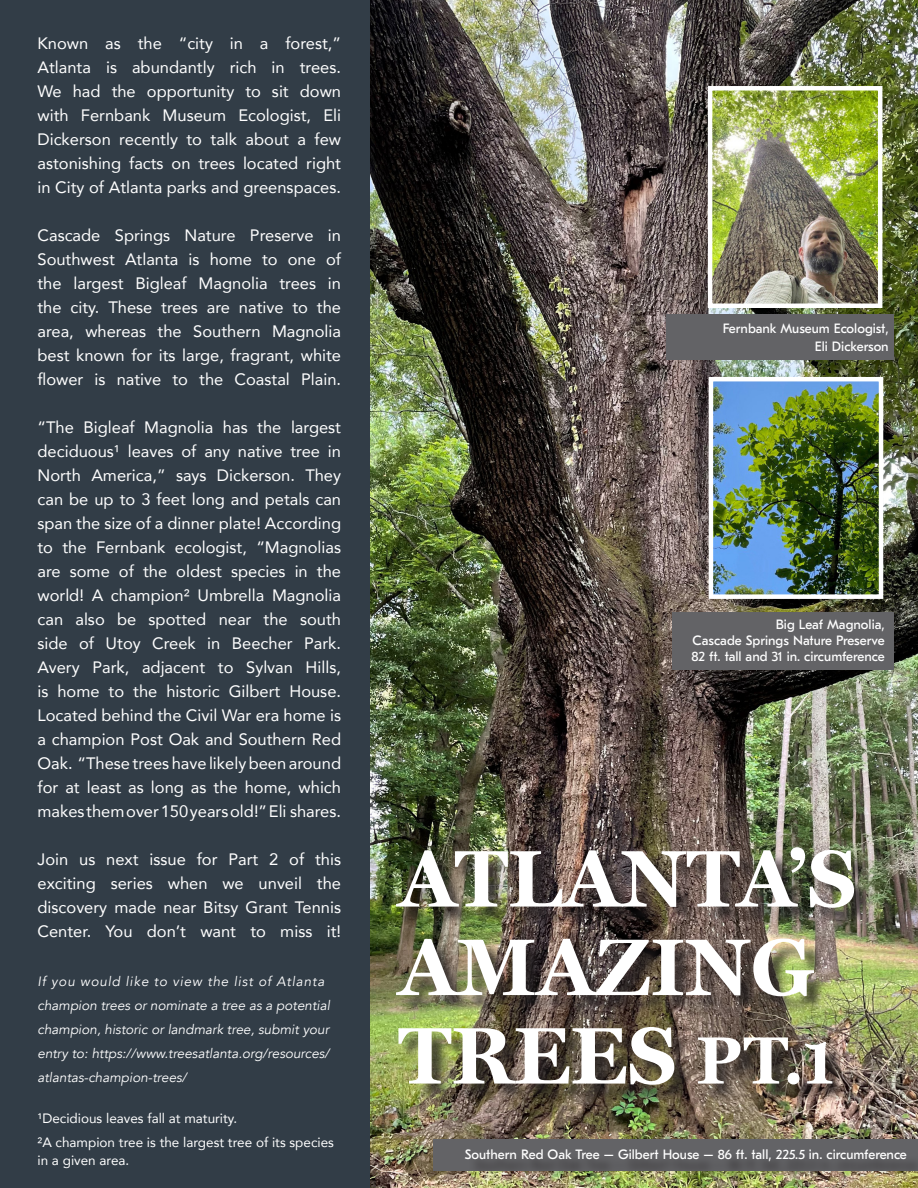
<style>
.page{position:relative;width:918px;height:1188px;background:#fff}
.page>*{position:absolute;margin:0;border:0;box-sizing:border-box;transform-origin:0 0}
.t1{font:700 81px/88.5px "Miller Text";color:#fff}
.t2{font:16.5px/24px "Avenir";color:#fff;text-align:justify}
.t3{font:italic 13.5px/24px "Avenir";color:#fff}
.t4{font:13.5px/16.2px "GT Eesti Text";color:#fff;text-align:right}
.t5{font:13.5px/18px "Avenir";color:#fff}
.s1{font-size:67.5px}
</style>
<div class="page">
<img style="left:370px;top:0;width:548px;height:1188px">
<div style="left:399px;top:850px;width:474px;height:253px;background:#231f20;opacity:.75"></div>
<div style="left:0;top:0;width:370px;height:1188px;background:#323d47"></div>
<div style="left:433px;top:1139px;width:485px;height:31px;background:#636366"></div>
<img style="left:713px;top:91px;width:164px;height:212px">
<div style="left:708px;top:86px;width:174px;height:222px;border:4px solid #fff"></div>
<div style="left:469px;top:1152px;width:449px;height:27px;background:#231f20;opacity:.75"></div>
<div style="left:666px;top:314px;width:228px;height:46px;background:#636366"></div>
<div style="left:672px;top:612px;width:222px;height:58px;background:#636366"></div>
<img style="left:714px;top:382px;width:164px;height:212px">
<div style="left:709px;top:377px;width:174px;height:222px;border:4px solid #fff"></div>
<p class="t2" style="left:38px;top:31px;width:305px">Known as the “city in a forest,” Atlanta is abundantly rich in trees.<br>We had the opportunity to sit down with Fernbank Museum Ecologist, Eli Dickerson recently to talk about a few astonishing facts on trees located right in City of Atlanta parks and greenspaces.</p>
<p class="t2" style="left:38px;top:223px;width:305px">Cascade Springs Nature Preserve in Southwest Atlanta is home to one of the largest Bigleaf Magnolia trees in the city. These trees are native to the area, whereas the Southern Magnolia best known for its large, fragrant, white flower is native to the Coastal Plain.</p>
<p class="t2" style="left:38px;top:415px;width:305px">“The Bigleaf Magnolia has the largest deciduous¹ leaves of any native tree in North America,” says Dickerson. They can be up to 3 feet long and petals can span the size of a dinner plate! According to the Fernbank ecologist, “Magnolias are some of the oldest species in the world! A champion² Umbrella Magnolia can also be spotted near the south side of Utoy Creek in Beecher Park.</p>
<p class="t2" style="left:38px;top:655px;width:305px">Avery Park, adjacent to Sylvan Hills, is home to the historic Gilbert House.<br>Located behind the Civil War era home is a champion Post Oak and Southern Red Oak. “These trees have likely been around for at least as long as the home, which makes them over 150 years old!” Eli shares.</p>
<p class="t2" style="left:38px;top:847px;width:305px">Join us next issue for Part 2 of this exciting series when we unveil the discovery made near Bitsy Grant Tennis Center. You don’t want to miss it!</p>
<p class="t3" style="left:38px;top:970px;width:294px">If you would like to view the list of Atlanta champion trees or nominate a tree as a potential champion, historic or landmark tree, submit your entry to: https://www.treesatlanta.org/resources/ atlantas-champion-trees/</p>
<p class="t5" style="left:38px;top:1109px;width:201px">¹Decidious leaves fall at maturity.</p>
<p class="t5" style="left:38px;top:1133px;width:298px">²A champion tree is the largest tree of its species in a given area.</p>
<p class="t4" style="left:723px;top:320px;width:168px;line-height:18px">Fernbank Museum Ecologist,<br>Eli Dickerson</p>
<p class="t4" style="left:691px;top:616px;width:195px;text-align:justify;text-indent:84px">Big Leaf Magnolia, Cascade Springs Nature Preserve 82 ft. tall and 31 in. circumference</p>
<p class="t1" style="left:398px;top:834px;width:460px">ATLANTA’S<br>AMAZING<br>TREES <span class="s1">PT.1</span></p>
<p class="t4" style="left:465px;top:1147px;width:444px">Southern Red Oak Tree – Gilbert House – 86 ft. tall, 225.5 in. circumference</p>
</div>
